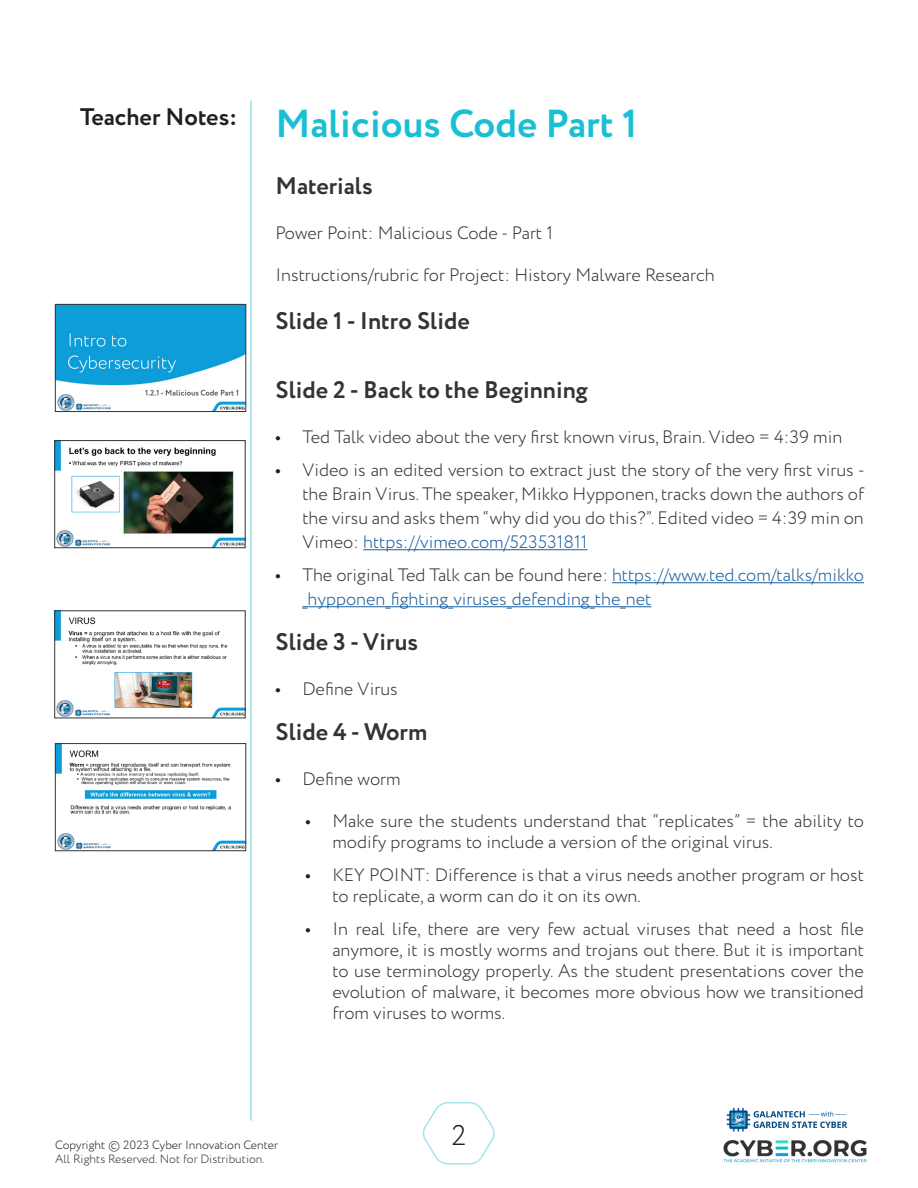
<style>
.page{position:relative;width:918px;height:1188px;background:#fff}
.page>*{position:absolute;margin:0;border:0;box-sizing:border-box;transform-origin:0 0}
.Heading_1{font:700 39px "Circe";color:#19bfd2}
.t1{font:300 28.5px "Circe";color:#231f20}
.t2{font:700 24px "Circe";color:#333}
.t3{font:700 24px "Circe";color:#231f20}
.t4{font:300 18px/21px "Circe";color:#333;text-align:justify}
.t5{font:300 18px/24px "Circe";color:#175d9e}
.t6{font:300 12px "Circe";color:#333}
.t7{font:300 12px "Circe";color:#231f20}
.s1{font-weight:700;color:#231f20}
.s2{color:#175d9e}
.s3{color:#333}
</style>
<div class="page">
<hr style="left:250px;top:101px;width:2px;height:1019px;background:#a3e6ed">
<svg style="left:423px;top:1102px;width:72px;height:63px"></svg>
<img style="left:723px;top:1140px;width:144px;height:23px">
<img style="left:726px;top:1107px;width:122px;height:25px">
<hr style="left:363px;top:549px;width:225px;height:1px;background:#175d9e">
<hr style="left:612px;top:582px;width:252px;height:1px;background:#175d9e">
<hr style="left:302px;top:606px;width:349px;height:1px;background:#175d9e">
<img style="left:57px;top:306px;width:187px;height:104px">
<div style="left:55px;top:304px;width:191px;height:108px;border:1px solid #333"></div>
<img style="left:57px;top:442px;width:186px;height:104px">
<div style="left:55px;top:440px;width:190px;height:108px;border:1px solid #333"></div>
<img style="left:57px;top:613px;width:186px;height:103px">
<img style="left:57px;top:745px;width:187px;height:104px">
<div style="left:55px;top:743px;width:191px;height:108px;border:1px solid #333"></div>
<h3 class="t3" style="left:80px;top:101px;width:158px">Teacher Notes:</h3>
<p class="Heading_1" style="left:275px;top:97px;width:364px">Malicious Code Part 1</p>
<p class="t2" style="left:275px;top:170px;width:99px">Materials</p>
<p class="t4" style="left:275px;top:223px;width:279px">Power Point: Malicious Code - Part 1</p>
<p class="t4" style="left:275px;top:265px;width:441px">Instructions/rubric for Project: History Malware Research</p>
<p class="t2" style="left:275px;top:305px;width:196px">Slide 1 - Intro Slide</p>
<p class="t2" style="left:275px;top:374px;width:314px">Slide 2 - Back to the Beginning</p>
<p class="t4" style="left:275px;top:427px;width:569px"><span class="s1">•</span> Ted Talk video about the very first known virus, Brain. Video = 4:39 min</p>
<p class="t4" style="left:302px;top:458px;width:564px;line-height:24px;text-indent:-27px"><span class="s1">•</span> Video is an edited version to extract just the story of the very first virus - the Brain Virus. The speaker, Mikko Hypponen, tracks down the authors of the virsu and asks them “why did you do this?”. Edited video = 4:39 min on Vimeo: <span class="s2">https://vimeo.com/523531811</span></p>
<p class="t5" style="left:302px;top:563px;width:563px;text-indent:-27px"><span class="s1">•</span> <span class="s3">The original Ted Talk can be found here:</span> https://www.ted.com/talks/mikko _hypponen_fighting_viruses_defending_the_net</p>
<p class="t2" style="left:275px;top:626px;width:144px">Slide 3 - Virus</p>
<p class="t4" style="left:275px;top:679px;width:124px"><span class="s1">•</span> Define Virus</p>
<p class="t2" style="left:275px;top:716px;width:153px">Slide 4 - Worm</p>
<p class="t4" style="left:275px;top:769px;width:127px"><span class="s1">•</span> Define worm</p>
<p class="t4" style="left:332px;top:811px;width:533px;text-indent:-27px"><span class="s1">•</span> Make sure the students understand that “replicates” = the ability to modify programs to include a version of the original virus.</p>
<p class="t4" style="left:332px;top:865px;width:533px;text-indent:-27px"><span class="s1">•</span> KEY POINT: Difference is that a virus needs another program or host to replicate, a worm can do it on its own.</p>
<p class="t4" style="left:332px;top:919px;width:533px;text-indent:-27px"><span class="s1">•</span> In real life, there are very few actual viruses that need a host file anymore, it is mostly worms and trojans out there. But it is important to use terminology properly. As the student presentations cover the evolution of malware, it becomes more obvious how we transitioned from viruses to worms.</p>
<p class="t7" style="left:55px;top:1137px;width:224px">Copyright © 2023 Cyber Innovation Center</p>
<p class="t6" style="left:55px;top:1151px;width:211px">All Rights Reserved. Not for Distribution.</p>
<h2 class="t1" style="left:451px;top:1117px;width:17px">2</h2>
</div>
